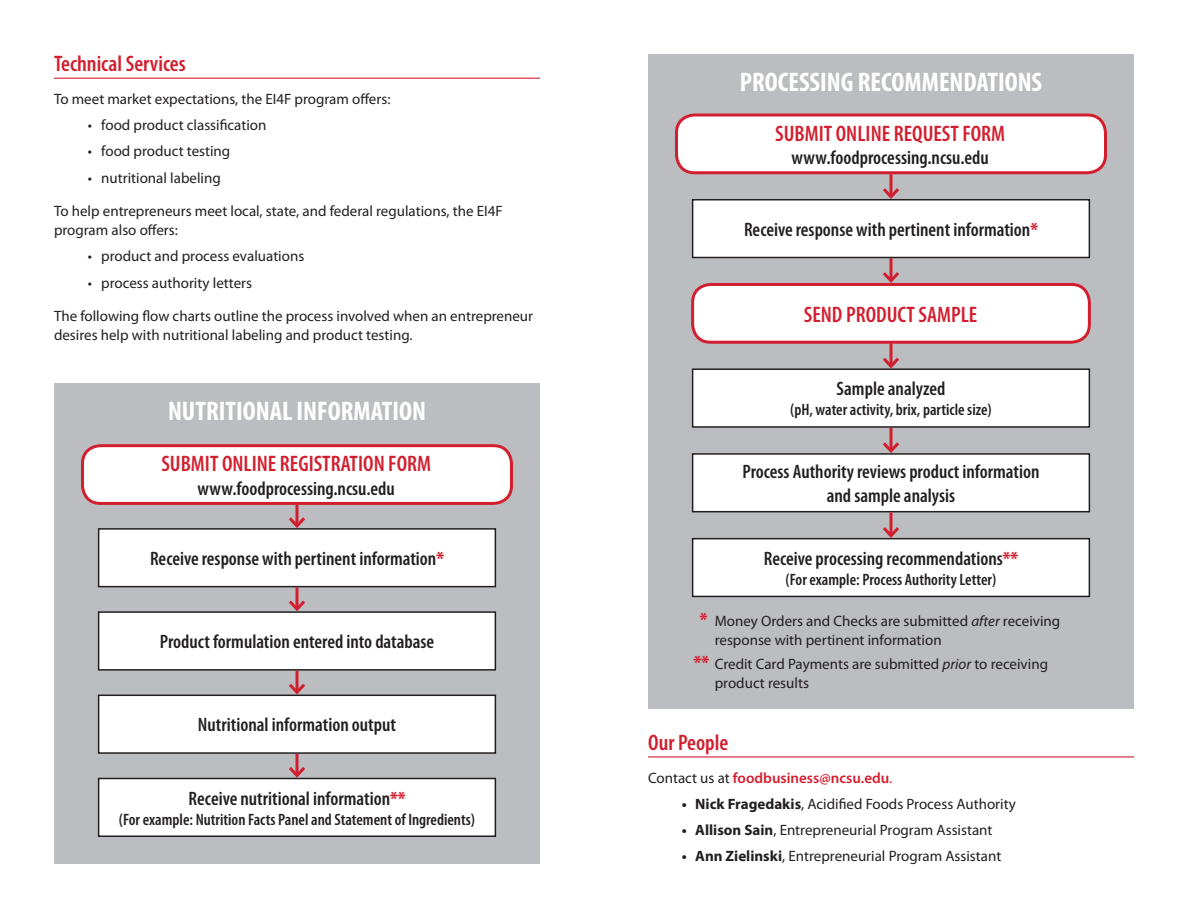
<style>
.page{position:relative;width:1188px;height:918px;background:#fff}
.page>*{position:absolute;margin:0;border:0;box-sizing:border-box;transform-origin:0 0}
.t1{font:700 condensed 27px "Myriad Pro";color:#fff}
.t2{font:600 condensed 22.5px "Myriad Pro";color:#d21f2f}
.t3{font:600 condensed 19.5px/23.4px "Myriad Pro";color:#231f20;text-align:center}
.t4{font:600 condensed 16.5px "Myriad Pro";color:#231f20}
.t5{font:15px/19.5px "Myriad Pro";color:#231f20}
.t6{font:600 15px "Myriad Pro";color:#d21f2f}
.s1{font-weight:900;color:#d21f2f}
.s2{font-weight:900;font-stretch:condensed;font-size:19.5px;color:#d21f2f}
.s3{font-style:italic}
.s4{font-weight:400;color:#231f20}
.s5{font-weight:400}
.s6{font-weight:700}
</style>
<div class="page">
<div style="left:54px;top:383px;width:486px;height:481px;background:#bcbdc0"></div>
<hr style="left:54px;top:78px;width:486px;height:1px;background:#d21f2f">
<div style="left:648px;top:54px;width:486px;height:654px;background:#bcbdc0"></div>
<div style="left:82px;top:446px;width:430px;height:57px;background:#fff;border-radius:18px"></div>
<div style="left:81px;top:444px;width:432px;height:61px;border:3px solid #d21f2f;border-radius:18px"></div>
<div style="left:99px;top:529px;width:396px;height:58px;background:#fff"></div>
<div style="left:98px;top:528px;width:398px;height:59px;border:2px solid #231f20"></div>
<div style="left:99px;top:612px;width:396px;height:58px;background:#fff"></div>
<div style="left:98px;top:611px;width:398px;height:60px;border:2px solid #231f20"></div>
<div style="left:99px;top:695px;width:396px;height:58px;background:#fff"></div>
<div style="left:98px;top:695px;width:398px;height:59px;border:2px solid #231f20"></div>
<div style="left:99px;top:778px;width:396px;height:58px;background:#fff"></div>
<div style="left:98px;top:778px;width:398px;height:59px;border:2px solid #231f20"></div>
<hr style="left:296px;top:505px;width:2px;height:21px;background:#d21f2f">
<svg style="left:286px;top:514px;width:22px;height:16px"></svg>
<hr style="left:296px;top:587px;width:2px;height:22px;background:#d21f2f">
<svg style="left:286px;top:597px;width:22px;height:17px"></svg>
<hr style="left:296px;top:671px;width:2px;height:21px;background:#d21f2f">
<svg style="left:286px;top:680px;width:22px;height:17px"></svg>
<hr style="left:296px;top:754px;width:2px;height:22px;background:#d21f2f">
<svg style="left:286px;top:764px;width:22px;height:16px"></svg>
<div style="left:676px;top:115px;width:430px;height:58px;background:#fff;border-radius:18px"></div>
<div style="left:675px;top:114px;width:432px;height:60px;border:3px solid #d21f2f;border-radius:18px"></div>
<div style="left:693px;top:200px;width:396px;height:57px;background:#fff"></div>
<div style="left:692px;top:199px;width:398px;height:59px;border:2px solid #231f20"></div>
<div style="left:693px;top:284px;width:396px;height:58px;background:#fff;border-radius:18px"></div>
<div style="left:691px;top:283px;width:400px;height:61px;border:3px solid #d21f2f;border-radius:18px"></div>
<div style="left:693px;top:369px;width:396px;height:58px;background:#fff"></div>
<div style="left:692px;top:368px;width:398px;height:60px;border:2px solid #231f20"></div>
<div style="left:693px;top:454px;width:396px;height:58px;background:#fff"></div>
<div style="left:692px;top:453px;width:398px;height:59px;border:2px solid #231f20"></div>
<hr style="left:890px;top:174px;width:2px;height:23px;background:#d21f2f">
<svg style="left:880px;top:185px;width:22px;height:16px"></svg>
<hr style="left:890px;top:258px;width:2px;height:23px;background:#d21f2f">
<svg style="left:880px;top:269px;width:22px;height:16px"></svg>
<hr style="left:890px;top:343px;width:2px;height:23px;background:#d21f2f">
<svg style="left:880px;top:354px;width:22px;height:17px"></svg>
<hr style="left:890px;top:428px;width:2px;height:23px;background:#d21f2f">
<svg style="left:880px;top:439px;width:22px;height:16px"></svg>
<div style="left:693px;top:539px;width:396px;height:57px;background:#fff"></div>
<div style="left:692px;top:538px;width:398px;height:59px;border:2px solid #231f20"></div>
<hr style="left:890px;top:512px;width:2px;height:24px;background:#d21f2f">
<svg style="left:880px;top:524px;width:22px;height:16px"></svg>
<hr style="left:648px;top:756px;width:486px;height:2px;background:#d21f2f">
<h2 class="t2" style="left:54px;top:50px;width:133px">Technical Services</h2>
<p class="t5" style="left:54px;top:89px;width:338px">To meet market expectations, the EI4F program offers:</p>
<p class="t5" style="left:88px;top:115px;width:180px">• food product classification</p>
<p class="t5" style="left:88px;top:141px;width:144px">• food product testing</p>
<p class="t5" style="left:88px;top:168px;width:135px">• nutritional labeling</p>
<p class="t5" style="left:54px;top:201px;width:450px">To help entrepreneurs meet local, state, and federal regulations, the EI4F program also offers:</p>
<p class="t5" style="left:88px;top:246px;width:218px">• product and process evaluations</p>
<p class="t5" style="left:88px;top:273px;width:166px">• process authority letters</p>
<p class="t5" style="left:54px;top:306px;width:481px">The following flow charts outline the process involved when an entrepreneur desires help with nutritional labeling and product testing.</p>
<h1 class="t1" style="left:168px;top:394px;width:259px">NUTRITIONAL INFORMATION</h1>
<h2 class="t2" style="left:161px;top:450px;width:271px">SUBMIT ONLINE REGISTRATION FORM</h2>
<h3 class="t3" style="left:198px;top:476px;width:199px">www.foodprocessing.ncsu.edu</h3>
<h3 class="t3" style="left:150px;top:547px;width:295px">Receive response with pertinent information<span class="s1">*</span></h3>
<h3 class="t3" style="left:160px;top:630px;width:276px">Product formulation entered into database</h3>
<h3 class="t3" style="left:198px;top:713px;width:200px">Nutritional information output</h3>
<h3 class="t3" style="left:189px;top:786px;width:218px">Receive nutritional information<span class="s1">**</span></h3>
<p class="t4" style="left:119px;top:809px;width:358px">(For example: Nutrition Facts Panel and Statement of Ingredients)</p>
<h1 class="t1" style="left:740px;top:65px;width:304px">PROCESSING RECOMMENDATIONS</h1>
<h2 class="t2" style="left:775px;top:119px;width:231px">SUBMIT ONLINE REQUEST FORM</h2>
<h3 class="t3" style="left:792px;top:146px;width:199px">www.foodprocessing.ncsu.edu</h3>
<h3 class="t3" style="left:744px;top:217px;width:295px">Receive response with pertinent information<span class="s1">*</span></h3>
<h2 class="t2" style="left:804px;top:300px;width:175px">SEND PRODUCT SAMPLE</h2>
<h3 class="t3" style="left:837px;top:377px;width:110px">Sample analyzed</h3>
<p class="t4" style="left:790px;top:400px;width:203px">(pH, water activity, brix, particle size)</p>
<h3 class="t3" style="left:742px;top:460px;width:299px">Process Authority reviews product information and sample analysis</h3>
<h3 class="t3" style="left:764px;top:546px;width:256px">Receive processing recommendations<span class="s1">**</span></h3>
<p class="t4" style="left:786px;top:569px;width:212px">(For example: Process Authority Letter)</p>
<p class="t5" style="left:715px;top:611px;width:347px;text-indent:-15px"><span class="s2">*</span> Money Orders and Checks are submitted <span class="s3">after</span> receiving response with pertinent information</p>
<p class="t5" style="left:715px;top:654px;width:335px;text-indent:-21px"><span class="s2">**</span> Credit Card Payments are submitted <span class="s3">prior</span> to receiving product results</p>
<h2 class="t2" style="left:648px;top:728px;width:82px">Our People</h2>
<p class="t6" style="left:648px;top:768px;width:246px"><span class="s4">Contact us at</span> foodbusiness@ncsu.edu<span class="s5">.</span></p>
<p class="t5" style="left:682px;top:794px;width:336px"><span class="s6">• Nick Fragedakis</span>, Acidified Foods Process Authority</p>
<p class="t5" style="left:682px;top:820px;width:312px"><span class="s6">• Allison Sain</span>, Entrepreneurial Program Assistant</p>
<p class="t5" style="left:682px;top:846px;width:321px"><span class="s6">• Ann Zielinski</span>, Entrepreneurial Program Assistant</p>
</div>
